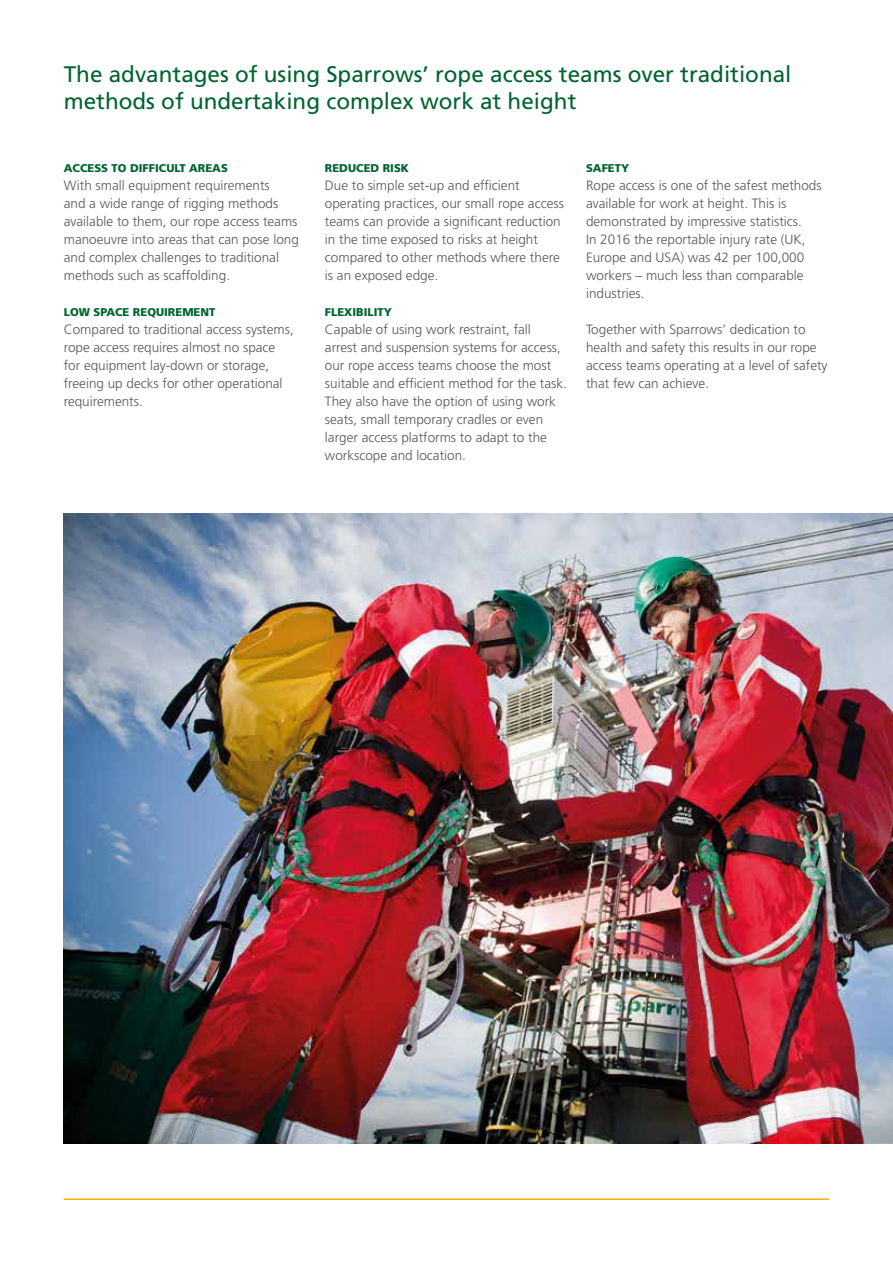
<style>
.page{position:relative;width:893px;height:1263px;background:#fff}
.page>*{position:absolute;margin:0;border:0;box-sizing:border-box;transform-origin:0 0}
.t1{font:22.5px/27px "Frutiger LT Std";color:#006430}
.t2{font:300 13.5px/18px "Frutiger LT Std";color:#575756}
.t3{font:900 11.25px "Frutiger LT Std";color:#006430}
</style>
<div class="page">
<img style="left:64px;top:514px;width:829px;height:630px">
<hr style="left:64px;top:1198px;width:765px;height:2px;background:#f9ae00">
<h1 class="t1" style="left:64px;top:61px;width:729px">The advantages of using Sparrows’ rope access teams over traditional methods of undertaking complex work at height</h1>
<p class="t3" style="left:64px;top:161px;width:166px">ACCESS TO DIFFICULT AREAS</p>
<p class="t2" style="left:64px;top:176px;width:237px">With small equipment requirements<br>and a wide range of rigging methods available to them, our rope access teams manoeuvre into areas that can pose long and complex challenges to traditional methods such as scaffolding.</p>
<p class="t3" style="left:64px;top:305px;width:153px">LOW SPACE REQUIREMENT</p>
<p class="t2" style="left:64px;top:320px;width:232px">Compared to traditional access systems, rope access requires almost no space for equipment lay-down or storage, freeing up decks for other operational requirements.</p>
<p class="t3" style="left:325px;top:161px;width:86px">REDUCED RISK</p>
<p class="t2" style="left:325px;top:176px;width:241px">Due to simple set-up and efficient operating practices, our small rope access teams can provide a significant reduction in the time exposed to risks at height compared to other methods where there is an exposed edge.</p>
<p class="t3" style="left:325px;top:305px;width:68px">FLEXIBILITY</p>
<p class="t2" style="left:325px;top:320px;width:244px">Capable of using work restraint, fall<br>arrest and suspension systems for access, our rope access teams choose the most suitable and efficient method for the task.<br>They also have the option of using work seats, small temporary cradles or even larger access platforms to adapt to the workscope and location.</p>
<p class="t3" style="left:586px;top:161px;width:45px">SAFETY</p>
<p class="t2" style="left:586px;top:176px;width:237px">Rope access is one of the safest methods available for work at height. This is demonstrated by impressive statistics.<br>In 2016 the reportable injury rate (UK, Europe and USA) was 42 per 100,000 workers – much less than comparable industries.</p>
<p class="t2" style="left:586px;top:320px;width:243px">Together with Sparrows’ dedication to health and safety this results in our rope access teams operating at a level of safety that few can achieve.</p>
</div>
